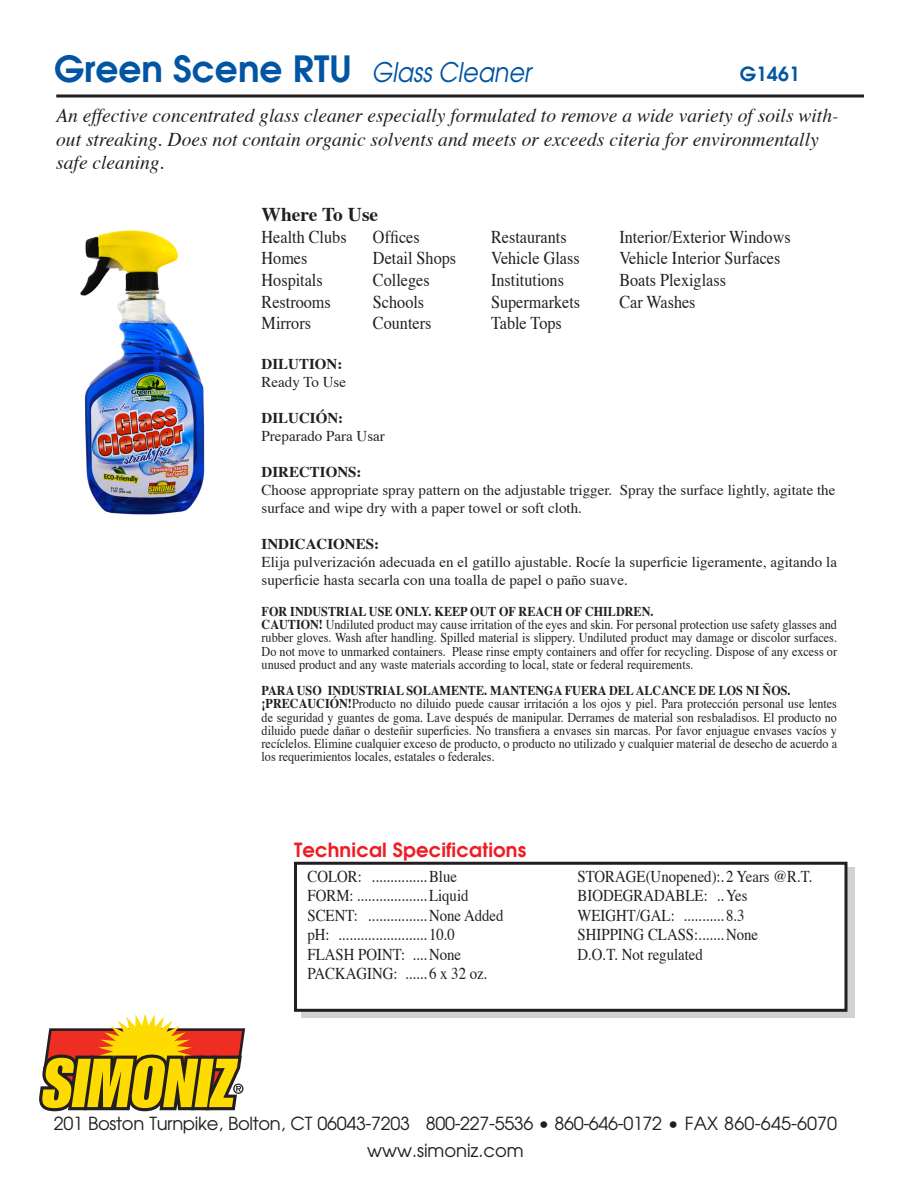
<style>
.page{position:relative;width:918px;height:1188px;background:#fff}
.page>*{position:absolute;margin:0;border:0;box-sizing:border-box;transform-origin:0 0}
.t1{font:600 36px "Avant Garde";color:#0155a2}
.t2{font:italic 19.5px/23.4px "Times";color:#231f20}
.t3{font:600 19.5px "Avant Garde";letter-spacing:.01em;color:#ee1d23}
.t4{font:700 19.5px "Times";color:#231f20}
.t5{font:600 19.5px "Avant Garde";color:#0155a2}
.t6{font:18px "Times";color:#231f20;scale:.9 1}
.t7{font:18px/27px "Avant Garde";letter-spacing:-.02em;color:#231f20;text-align:center}
.t8{font:16.5px "Times";color:#231f20;scale:.9 1}
.t9{font:15px/18px "Times";color:#231f20}
.t10{font:700 15px "Times";color:#231f20}
.t11{font:13.5px/13.2px "Times";color:#231f20;text-align:justify;scale:.9 1}
.t12{font:700 13.5px "Times";color:#231f20;scale:.9 1}
.s1{font-weight:400;font-style:italic;font-size:27px}
.s2{font-weight:700}
</style>
<div class="page">
<hr style="left:56px;top:94px;width:808px;height:3px;background:#231f20">
<svg style="left:39px;top:1014px;width:206px;height:97px"></svg>
<div style="left:301px;top:868px;width:554px;height:150px;background:#d1d2d4"></div>
<div style="left:296px;top:863px;width:550px;height:147px;background:#fff"></div>
<div style="left:294px;top:862px;width:554px;height:150px;border:3px solid #231f20"></div>
<img style="left:80px;top:230px;width:125px;height:285px">
<p class="t1" style="left:54px;top:45px;width:479px">Green Scene RTU <span class="s1">Glass Cleaner</span></p>
<p class="t5" style="left:740px;top:61px;width:62px">G1461</p>
<p class="t2" style="left:56px;top:105px;width:784px">An effective concentrated glass cleaner especially formulated to remove a wide variety of soils with&shy;out streaking. Does not contain organic solvents and meets or exceeds citeria for environmentally safe cleaning.</p>
<p class="t4" style="left:262px;top:202px;width:118px">Where To Use</p>
<p class="t6" style="left:262px;top:225px;width:96px">Health Clubs</p>
<p class="t6" style="left:373px;top:225px;width:53px">Offices</p>
<p class="t6" style="left:491px;top:225px;width:85px">Restaurants</p>
<p class="t6" style="left:619px;top:225px;width:192px">Interior/Exterior Windows</p>
<p class="t6" style="left:262px;top:247px;width:52px">Homes</p>
<p class="t6" style="left:373px;top:247px;width:94px">Detail Shops</p>
<p class="t6" style="left:491px;top:247px;width:100px">Vehicle Glass</p>
<p class="t6" style="left:619px;top:247px;width:180px">Vehicle Interior Surfaces</p>
<p class="t6" style="left:262px;top:269px;width:70px">Hospitals</p>
<p class="t6" style="left:373px;top:269px;width:64px">Colleges</p>
<p class="t6" style="left:491px;top:269px;width:83px">Institutions</p>
<p class="t6" style="left:619px;top:269px;width:120px">Boats Plexiglass</p>
<p class="t6" style="left:262px;top:290px;width:79px">Restrooms</p>
<p class="t6" style="left:373px;top:290px;width:59px">Schools</p>
<p class="t6" style="left:491px;top:290px;width:100px">Supermarkets</p>
<p class="t6" style="left:619px;top:290px;width:86px">Car Washes</p>
<p class="t6" style="left:262px;top:312px;width:56px">Mirrors</p>
<p class="t6" style="left:373px;top:312px;width:66px">Counters</p>
<p class="t6" style="left:491px;top:312px;width:80px">Table Tops</p>
<p class="t10" style="left:262px;top:354px;width:82px">DILUTION:</p>
<p class="t9" style="left:262px;top:374px;width:86px">Ready To Use</p>
<p class="t10" style="left:262px;top:408px;width:83px">DILUCIÓN:</p>
<p class="t9" style="left:262px;top:428px;width:125px">Preparado Para Usar</p>
<p class="t10" style="left:262px;top:462px;width:102px">DIRECTIONS:</p>
<p class="t9" style="left:262px;top:482px;width:575px">Choose appropriate spray pattern on the adjustable trigger. Spray the surface lightly, agitate the surface and wipe dry with a paper towel or soft cloth.</p>
<p class="t10" style="left:262px;top:534px;width:119px">INDICACIONES:</p>
<p class="t9" style="left:262px;top:554px;width:577px">Elija pulverización adecuada en el gatillo ajustable. Rocíe la superficie ligeramente, agitando la superficie hasta secarla con una toalla de papel o paño suave.</p>
<p class="t12" style="left:262px;top:602px;width:437px">FOR INDUSTRIAL USE ONLY. KEEP OUT OF REACH OF CHILDREN.</p>
<p class="t11" style="left:262px;top:619px;width:641px"><span class="s2">CAUTION!</span> Undiluted product may cause irritation of the eyes and skin. For personal protection use safety glasses and rubber gloves. Wash after handling. Spilled material is slippery. Undiluted product may damage or discolor surfaces.<br>Do not move to unmarked containers. Please rinse empty containers and offer for recycling. Dispose of any excess or unused product and any waste materials according to local, state or federal requirements.</p>
<p class="t12" style="left:262px;top:682px;width:589px">PARA USO INDUSTRIAL SOLAMENTE. MANTENGA FUERA DEL ALCANCE DE LOS NI ÑOS.</p>
<p class="t11" style="left:262px;top:698px;width:641px"><span class="s2">¡PRECAUCIÓN!</span>Producto no diluido puede causar irritación a los ojos y piel. Para protección personal use lentes de seguridad y guantes de goma. Lave después de manipular. Derrames de material son resbaladisos. El producto no diluido puede dañar o desteñir superficies. No transfiera a envases sin marcas. Por favor enjuague envases vacíos y recíclelos. Elimine cualquier exceso de producto, o producto no utilizado y cualquier material de desecho de acuerdo a los requerimientos locales, estatales o federales.</p>
<p class="t3" style="left:294px;top:837px;width:234px">Technical Specifications</p>
<p class="t8" style="left:308px;top:866px;width:168px">COLOR: ...............Blue</p>
<p class="t8" style="left:578px;top:866px;width:263px">STORAGE(Unopened):.2 Years @R.T.</p>
<p class="t8" style="left:307px;top:885px;width:181px">FORM: ...................Liquid</p>
<p class="t8" style="left:578px;top:885px;width:191px">BIODEGRADABLE: ..Yes</p>
<p class="t8" style="left:307px;top:905px;width:219px">SCENT: ................None Added</p>
<p class="t8" style="left:578px;top:905px;width:187px">WEIGHT/GAL: ...........8.3</p>
<p class="t8" style="left:307px;top:924px;width:165px">pH: ........................10.0</p>
<p class="t8" style="left:578px;top:924px;width:202px">SHIPPING CLASS:.......None</p>
<p class="t8" style="left:307px;top:944px;width:172px">FLASH POINT: ....None</p>
<p class="t8" style="left:578px;top:944px;width:141px">D.O.T. Not regulated</p>
<p class="t8" style="left:307px;top:963px;width:202px">PACKAGING: ......6 x 32 oz.</p>
<h3 class="t7" style="left:54px;top:1110px;width:785px">201 Boston Turnpike, Bolton, CT 06043-7203 800-227-5536 • 860-646-0172 • FAX 860-645-6070 www.simoniz.com</h3>
</div>
